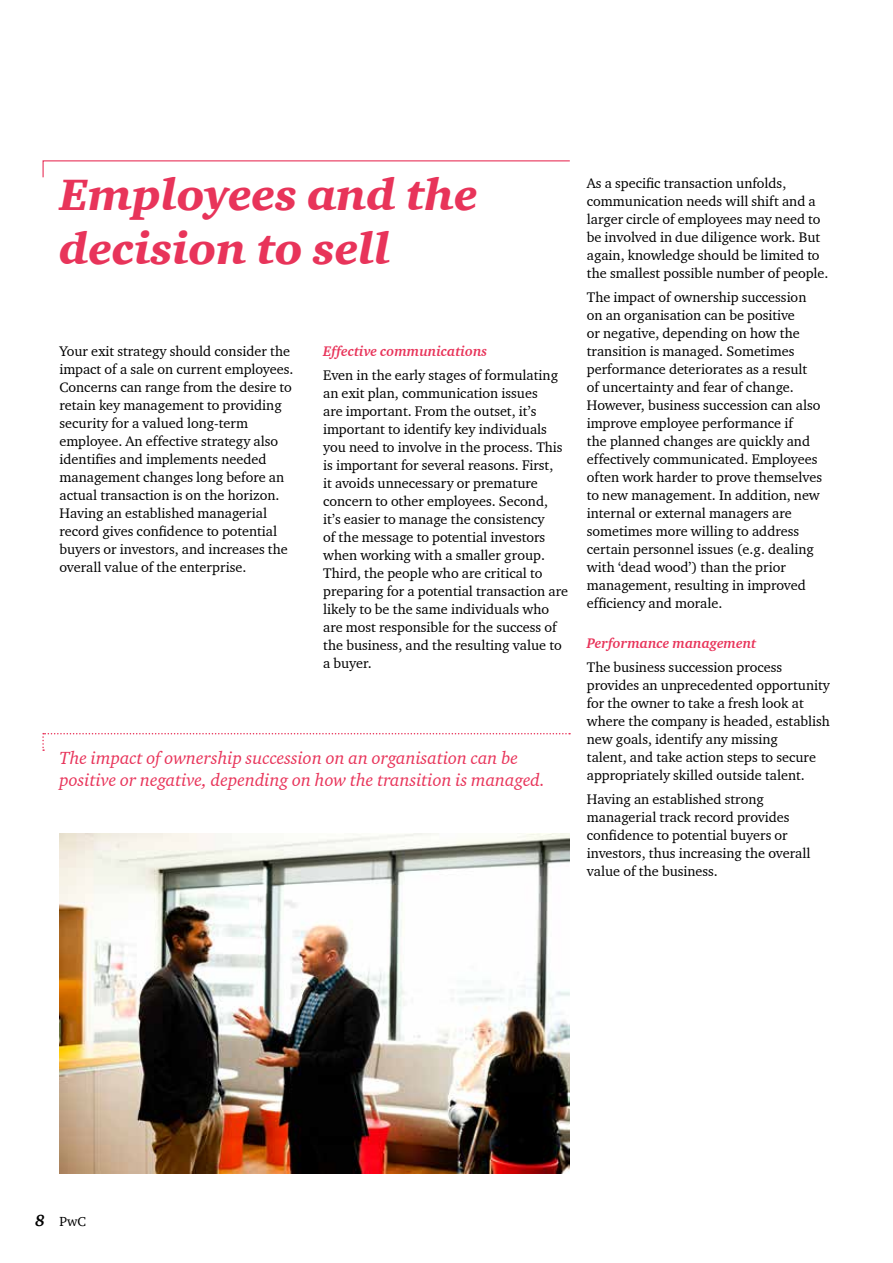
<style>
.page{position:relative;width:893px;height:1263px;background:#fff}
.page>*{position:absolute;margin:0;border:0;box-sizing:border-box;transform-origin:0 0}
.t1{font:45px/54px "Charter ITC Blac Ital";color:#e8345a}
.t2{font:italic 18px/21.6px "Charter ITC";color:#e8345a}
.t3{font:14.25px/18px "Charter ITC";color:#000}
.t4{font:italic 700 14.25px "Charter ITC";color:#e8345a}
.t5{font:13.5px "Charter ITC";color:#000}
.s1{font-weight:700;font-style:italic;font-size:16.5px}
</style>
<div class="page">
<svg style="left:42px;top:160px;width:528px;height:18px"></svg>
<svg style="left:42px;top:733px;width:528px;height:18px"></svg>
<img style="left:60px;top:833px;width:510px;height:340px">
<h1 class="t1" style="left:60px;top:167px;width:420px">Employees and the decision to sell</h1>
<p class="t3" style="left:60px;top:342px;width:235px">Your exit strategy should consider the impact of a sale on current employees.<br>Concerns can range from the desire to retain key management to providing security for a valued long-term employee. An effective strategy also identifies and implements needed management changes long before an actual transaction is on the horizon.<br>Having an established managerial record gives confidence to potential buyers or investors, and increases the overall value of the enterprise.</p>
<p class="t4" style="left:323px;top:342px;width:166px">Effective communications</p>
<p class="t3" style="left:323px;top:366px;width:246px">Even in the early stages of formulating an exit plan, communication issues<br>are important. From the outset, it’s important to identify key individuals you need to involve in the process. This is important for several reasons. First,<br>it avoids unnecessary or premature concern to other employees. Second, it’s easier to manage the consistency<br>of the message to potential investors when working with a smaller group.<br>Third, the people who are critical to preparing for a potential transaction are likely to be the same individuals who are most responsible for the success of the business, and the resulting value to a buyer.</p>
<p class="t2" style="left:60px;top:747px;width:487px">The impact of ownership succession on an organisation can be positive or negative, depending on how the transition is managed.</p>
<p class="t3" style="left:587px;top:174px;width:243px">As a specific transaction unfolds, communication needs will shift and a larger circle of employees may need to be involved in due diligence work. But again, knowledge should be limited to the smallest possible number of people.</p>
<p class="t3" style="left:587px;top:288px;width:237px">The impact of ownership succession on an organisation can be positive<br>or negative, depending on how the transition is managed. Sometimes performance deteriorates as a result of uncertainty and fear of change.<br>However, business succession can also improve employee performance if<br>the planned changes are quickly and effectively communicated. Employees often work harder to prove themselves to new management. In addition, new internal or external managers are sometimes more willing to address certain personnel issues (e.g. dealing with ‘dead wood’) than the prior management, resulting in improved efficiency and morale.</p>
<p class="t4" style="left:587px;top:634px;width:171px">Performance management</p>
<p class="t3" style="left:587px;top:658px;width:245px">The business succession process provides an unprecedented opportunity for the owner to take a fresh look at where the company is headed, establish new goals, identify any missing<br>talent, and take action steps to secure appropriately skilled outside talent.</p>
<p class="t3" style="left:587px;top:790px;width:225px">Having an established strong managerial track record provides confidence to potential buyers or investors, thus increasing the overall value of the business.</p>
<p class="t5" style="left:35px;top:1213px;width:52px"><span class="s1">8</span> PwC</p>
</div>
